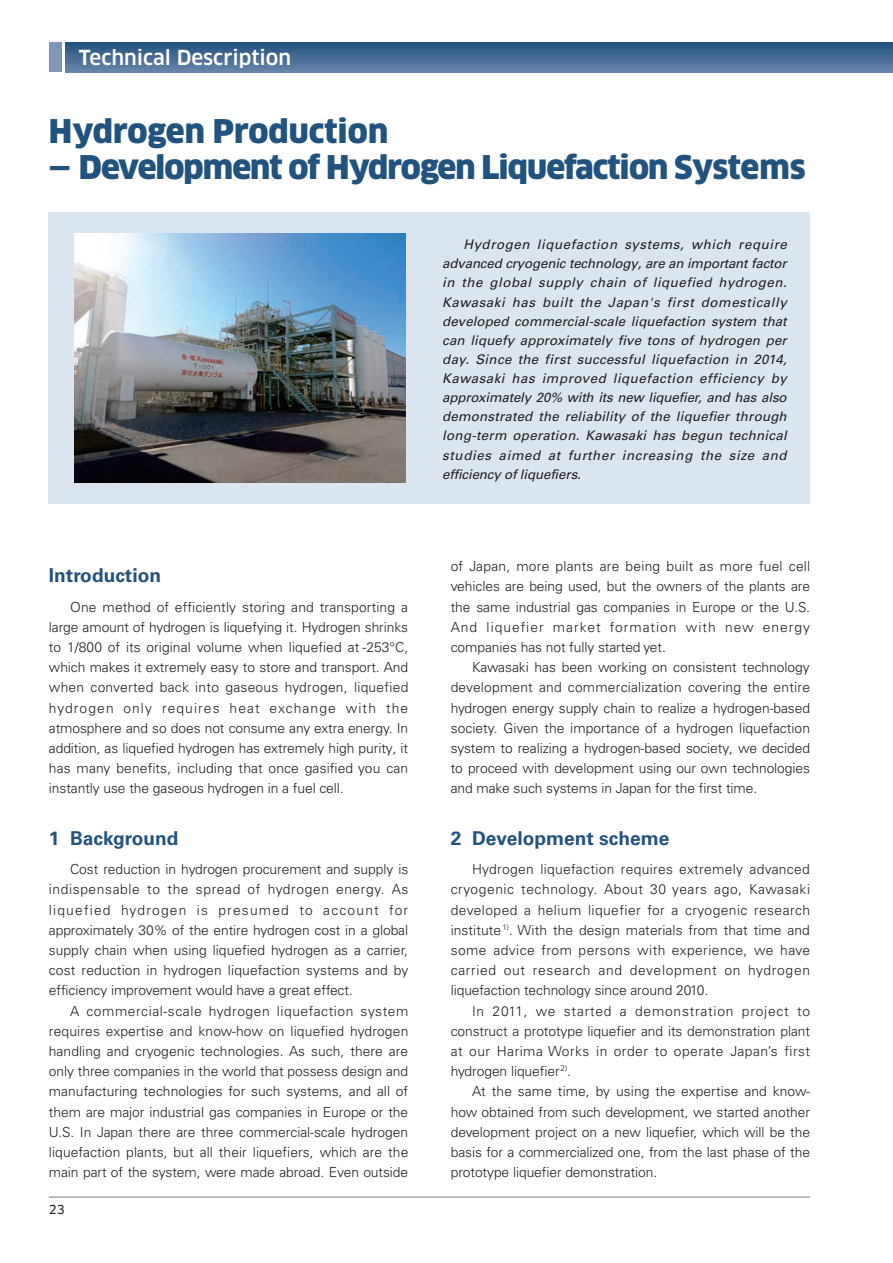
<style>
.page{position:relative;width:893px;height:1263px;background:#fff}
.page>*{position:absolute;margin:0;border:0;box-sizing:border-box;transform-origin:0 0}
.t1{font:900 31.95px "Clan Pro";letter-spacing:-.03em;color:#22537f}
.t2{font:900 31.95px "Clan Pro";color:#22537f}
.t3{font:500 20.25px "Clan Pro";color:#fff}
.t4{font:700 19.2px "Univers LT Pro 65";color:#22537f}
.t5{font:300 13.8px/20.2px "Univers LT Pro 45";letter-spacing:-.005em;color:#231f20;text-align:justify}
.t6{font:italic 13.35px/19.2px "Univers LT Pro 55";letter-spacing:.035em;color:#231f20;text-align:justify}
.t7{font:12.15px "Clan Pro News";color:#231f20}
</style>
<div class="page">
<svg style="left:66px;top:43px;width:827px;height:29px;background:#466b94"></svg>
<div style="left:49px;top:43px;width:13px;height:29px;background:#7e96b7"></div>
<hr style="left:49px;top:1197px;width:761px;height:1px;background:#76787b">
<div style="left:49px;top:212px;width:761px;height:292px;background:#dae5f0"></div>
<img style="left:74px;top:234px;width:332px;height:248px">
<h2 class="t3" style="left:79px;top:46px;width:214px">Technical Description</h2>
<h1 class="t2" style="left:49px;top:112px;width:341px">Hydrogen Production</h1>
<h1 class="t1" style="left:49px;top:148px;width:758px">— Development of Hydrogen Liquefaction Systems</h1>
<h3 class="t4" style="left:49px;top:564px;width:114px">Introduction</h3>
<p class="t5" style="left:49px;top:596px;width:361px;text-indent:21px">One method of efficiently storing and transporting a large amount of hydrogen is liquefying it. Hydrogen shrinks to 1/800 of its original volume when liquefied at -253°C, which makes it extremely easy to store and transport. And when converted back into gaseous hydrogen, liquefied hydrogen only requires heat exchange with the atmosphere and so does not consume any extra energy. In addition, as liquefied hydrogen has extremely high purity, it has many benefits, including that once gasified you can instantly use the gaseous hydrogen in a fuel cell.</p>
<h3 class="t4" style="left:49px;top:827px;width:131px">1 Background</h3>
<p class="t5" style="left:49px;top:859px;width:361px;text-indent:21px">Cost reduction in hydrogen procurement and supply is indispensable to the spread of hydrogen energy. As liquefied hydrogen is presumed to account for approximately 30% of the entire hydrogen cost in a global supply chain when using liquefied hydrogen as a carrier, cost reduction in hydrogen liquefaction systems and by efficiency improvement would have a great effect.</p>
<p class="t5" style="left:49px;top:1000px;width:361px;text-indent:21px">A commercial-scale hydrogen liquefaction system requires expertise and know-how on liquefied hydrogen handling and cryogenic technologies. As such, there are only three companies in the world that possess design and manufacturing technologies for such systems, and all of them are major industrial gas companies in Europe or the U.S. In Japan there are three commercial-scale hydrogen liquefaction plants, but all their liquefiers, which are the main part of the system, were made abroad. Even outside</p>
<p class="t7" style="left:49px;top:1202px;width:17px">23</p>
<p class="t6" style="left:442px;top:235px;width:346px;text-indent:21px">Hydrogen liquefaction systems, which require advanced cryogenic technology, are an important factor in the global supply chain of liquefied hydrogen.<br>Kawasaki has built the Japan's first domestically developed commercial-scale liquefaction system that can liquefy approximately five tons of hydrogen per day. Since the first successful liquefaction in 2014, Kawasaki has improved liquefaction efficiency by approximately 20% with its new liquefier, and has also demonstrated the reliability of the liquefier through long-term operation. Kawasaki has begun technical studies aimed at further increasing the size and efficiency of liquefiers.</p>
<p class="t5" style="left:451px;top:556px;width:361px">of Japan, more plants are being built as more fuel cell vehicles are being used, but the owners of the plants are the same industrial gas companies in Europe or the U.S.<br>And liquefier market formation with new energy companies has not fully started yet.</p>
<p class="t5" style="left:451px;top:657px;width:361px;text-indent:21px">Kawasaki has been working on consistent technology development and commercialization covering the entire hydrogen energy supply chain to realize a hydrogen-based society. Given the importance of a hydrogen liquefaction system to realizing a hydrogen-based society, we decided to proceed with development using our own technologies and make such systems in Japan for the first time.</p>
<h3 class="t4" style="left:451px;top:827px;width:220px">2 Development scheme</h3>
<p class="t5" style="left:451px;top:859px;width:361px;text-indent:21px">Hydrogen liquefaction requires extremely advanced cryogenic technology. About 30 years ago, Kawasaki developed a helium liquefier for a cryogenic research institute <sup>1)</sup>. With the design materials from that time and some advice from persons with experience, we have carried out research and development on hydrogen liquefaction technology since around 2010.</p>
<p class="t5" style="left:451px;top:1000px;width:361px;text-indent:21px">In 2011, we started a demonstration project to construct a prototype liquefier and its demonstration plant at our Harima Works in order to operate Japan’s first hydrogen liquefier <sup>2)</sup>.</p>
<p class="t5" style="left:451px;top:1081px;width:361px;text-indent:21px">At the same time, by using the expertise and know&shy;how obtained from such development, we started another development project on a new liquefier, which will be the basis for a commercialized one, from the last phase of the prototype liquefier demonstration.</p>
</div>
